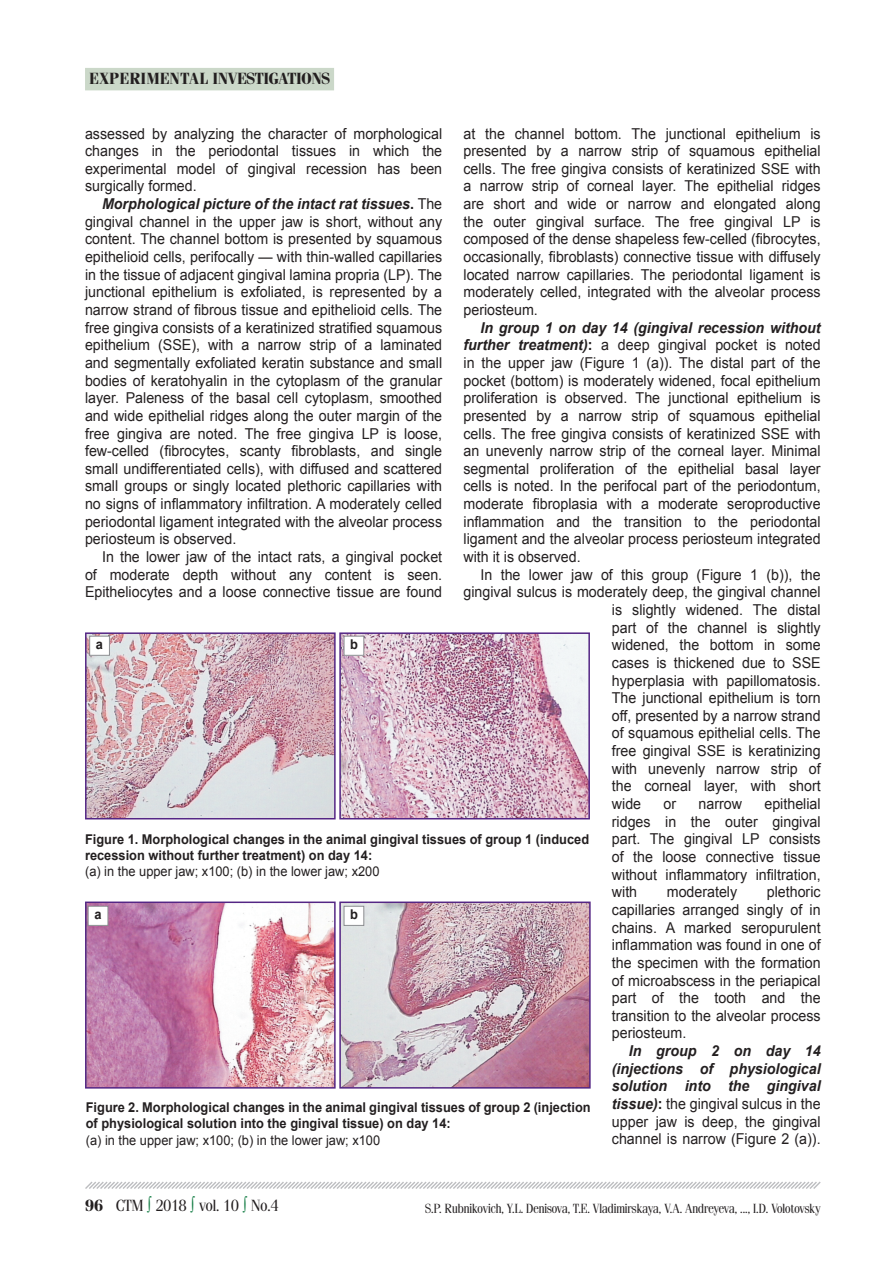
<style>
.page{position:relative;width:893px;height:1276px;background:#fff}
.page>*{position:absolute;margin:0;border:0;box-sizing:border-box;transform-origin:0 0}
.t1{font:700 16.5px "Simeiz";color:#231f20}
.t2{font:16.5px "Simeiz";color:#231f20}
.t3{font:15px/17.7px "Arial";color:#231f20;text-align:justify;scale:.95 1}
.t4{font:700 13.5px/16.2px "Arial";color:#231f20;scale:.95 1}
.t5{font:13.5px "Arial";color:#231f20;scale:.95 1}
.t6{font:13.5px "Simeiz";color:#231f20;scale:.95 1}
.s1{font-weight:700;font-style:italic}
.s2{font-weight:700}
.s3{color:#127c43}
</style>
<div class="page">
<svg style="left:85px;top:1181px;width:736px;height:8px"></svg>
<div style="left:85px;top:68px;width:249px;height:22px;background:#cbd8c9"></div>
<img style="left:88px;top:635px;width:245px;height:181px">
<div style="left:85px;top:632px;width:251px;height:187px;border:2px solid #542685"></div>
<img style="left:342px;top:635px;width:245px;height:181px">
<div style="left:339px;top:632px;width:251px;height:187px;border:2px solid #542685"></div>
<img style="left:88px;top:904px;width:245px;height:181px">
<div style="left:85px;top:901px;width:251px;height:187px;border:2px solid #542685"></div>
<img style="left:342px;top:904px;width:246px;height:181px">
<div style="left:339px;top:901px;width:252px;height:187px;border:2px solid #542685"></div>
<div style="left:90px;top:636px;width:19px;height:19px;background:#fff"></div>
<div style="left:89px;top:636px;width:21px;height:19px;border:1px solid #8b8d90"></div>
<div style="left:344px;top:636px;width:20px;height:19px;background:#fff"></div>
<div style="left:344px;top:636px;width:20px;height:19px;border:1px solid #8b8d90"></div>
<div style="left:88px;top:906px;width:20px;height:19px;background:#fff"></div>
<div style="left:88px;top:906px;width:20px;height:19px;border:1px solid #8b8d90"></div>
<div style="left:344px;top:906px;width:20px;height:19px;background:#fff"></div>
<div style="left:344px;top:906px;width:20px;height:19px;border:1px solid #8b8d90"></div>
<p class="t1" style="left:90px;top:69px;width:242px">EXPERIMENTAL INVESTIGATIONS</p>
<p class="t3" style="left:85px;top:125px;width:377px">assessed by analyzing the character of morphological changes in the periodontal tissues in which the experimental model of gingival recession has been surgically formed.</p>
<p class="t3" style="left:85px;top:195px;width:377px;text-indent:17px"><span class="s1">Morphological picture of the intact rat tissues</span><span class="s2">.</span> The gingival channel in the upper jaw is short, without any content. The channel bottom is presented by squamous epithelioid cells, perifocally — with thin-walled capillaries in the tissue of adjacent gingival lamina propria (LP). The junctional epithelium is exfoliated, is represented by a narrow strand of fibrous tissue and epithelioid cells. The free gingiva consists of a keratinized stratified squamous epithelium (SSE), with a narrow strip of a laminated and segmentally exfoliated keratin substance and small bodies of keratohyalin in the cytoplasm of the granular layer. Paleness of the basal cell cytoplasm, smoothed and wide epithelial ridges along the outer margin of the free gingiva are noted. The free gingiva LP is loose, few-celled (fibrocytes, scanty fibroblasts, and single small undifferentiated cells), with diffused and scattered small groups or singly located plethoric capillaries with no signs of inflammatory infiltration. A moderately celled periodontal ligament integrated with the alveolar process periosteum is observed.</p>
<p class="t3" style="left:85px;top:548px;width:377px;text-indent:17px">In the lower jaw of the intact rats, a gingival pocket of moderate depth without any content is seen.<br>Epitheliocytes and a loose connective tissue are found</p>
<p class="t3" style="left:463px;top:125px;width:377px">at the channel bottom. The junctional epithelium is presented by a narrow strip of squamous epithelial cells. The free gingiva consists of keratinized SSE with a narrow strip of corneal layer. The epithelial ridges are short and wide or narrow and elongated along the outer gingival surface. The free gingival LP is composed of the dense shapeless few-celled (fibrocytes, occasionally, fibroblasts) connective tissue with diffusely located narrow capillaries. The periodontal ligament is moderately celled, integrated with the alveolar process periosteum.</p>
<p class="t3" style="left:463px;top:319px;width:377px;text-indent:17px"><span class="s1">In group 1 on day 14 (gingival recession without further treatment)</span><span class="s2">:</span> a deep gingival pocket is noted in the upper jaw (Figure 1 (a)). The distal part of the pocket (bottom) is moderately widened, focal epithelium proliferation is observed. The junctional epithelium is presented by a narrow strip of squamous epithelial cells. The free gingiva consists of keratinized SSE with an unevenly narrow strip of the corneal layer. Minimal segmental proliferation of the epithelial basal layer cells is noted. In the perifocal part of the periodontum, moderate fibroplasia with a moderate seroproductive inflammation and the transition to the periodontal ligament and the alveolar process periosteum integrated with it is observed.</p>
<p class="t3" style="left:480px;top:566px;width:360px">In the lower jaw of this group (Figure 1 (b)), the</p>
<p class="t3" style="left:463px;top:583px;width:377px">gingival sulcus is moderately deep, the gingival channel</p>
<p class="t3" style="left:612px;top:601px;width:221px">is slightly widened. The distal</p>
<p class="t3" style="left:612px;top:618px;width:221px">part of the channel is slightly</p>
<p class="t3" style="left:612px;top:636px;width:221px">widened, the bottom in some</p>
<p class="t3" style="left:612px;top:654px;width:221px">cases is thickened due to SSE</p>
<p class="t3" style="left:612px;top:671px;width:221px">hyperplasia with papillomatosis.</p>
<p class="t3" style="left:612px;top:689px;width:221px">The junctional epithelium is torn</p>
<p class="t3" style="left:612px;top:707px;width:221px">off, presented by a narrow strand</p>
<p class="t3" style="left:612px;top:724px;width:221px">of squamous epithelial cells. The</p>
<p class="t3" style="left:612px;top:742px;width:221px">free gingival SSE is keratinizing</p>
<p class="t3" style="left:612px;top:760px;width:221px">with unevenly narrow strip of</p>
<p class="t3" style="left:612px;top:777px;width:221px">the corneal layer, with short</p>
<p class="t3" style="left:612px;top:795px;width:32px">wide</p>
<p class="t3" style="left:663px;top:795px;width:15px">or</p>
<p class="t3" style="left:698px;top:795px;width:47px">narrow</p>
<p class="t4" style="left:96px;top:637px;width:9px">а</p>
<p class="t4" style="left:350px;top:637px;width:10px">b</p>
<p class="t3" style="left:612px;top:795px;width:221px;text-indent:153px">epithelial ridges in the outer gingival part. The gingival LP consists of the loose connective tissue without inflammatory infiltration, with</p>
<p class="t4" style="left:85px;top:831px;width:532px">Figure 1. Morphological changes in the animal gingival tissues of group 1 (induced recession without further treatment) on day 14:</p>
<p class="t5" style="left:85px;top:862px;width:311px">(а) in the upper jaw; х100; (b) in the lower jaw; х200</p>
<p class="t3" style="left:612px;top:883px;width:221px;text-indent:155px">plethoric capillaries arranged singly of in chains. A marked seropurulent inflammation was found in one of the specimen with the formation of microabscess in the periapical part of the tooth and the transition to the alveolar process periosteum.</p>
<p class="t3" style="left:612px;top:1042px;width:221px;text-indent:17px"><span class="s1">In group 2 on day 14 (injections of physiological solution into the gingival tissue)</span><span class="s2">:</span> the gingival sulcus in the upper jaw is deep, the gingival channel is narrow (Figure 2 (a)).</p>
<p class="t3" style="left:667px;top:883px;width:76px">moderately</p>
<p class="t4" style="left:94px;top:907px;width:9px">а</p>
<p class="t4" style="left:350px;top:907px;width:10px">b</p>
<p class="t4" style="left:86px;top:1099px;width:533px">Figure 2. Morphological changes in the animal gingival tissues of group 2 (injection of physiological solution into the gingival tissue) on day 14:</p>
<p class="t5" style="left:86px;top:1131px;width:311px">(а) in the upper jaw; х100; (b) in the lower jaw; х100</p>
<p class="t2" style="left:85px;top:1197px;width:195px"><span class="s2">96</span> СТМ <span class="s3">∫</span> 2018 <span class="s3">∫</span> vol. 10 <span class="s3">∫</span> No.4</p>
<p class="t6" style="left:425px;top:1201px;width:418px">S.P. Rubnikovich, Y.L. Denisova, Т.E. Vladimirskaya, V.А. Andreyeva, ..., I.D. Volotovsky</p>
</div>
